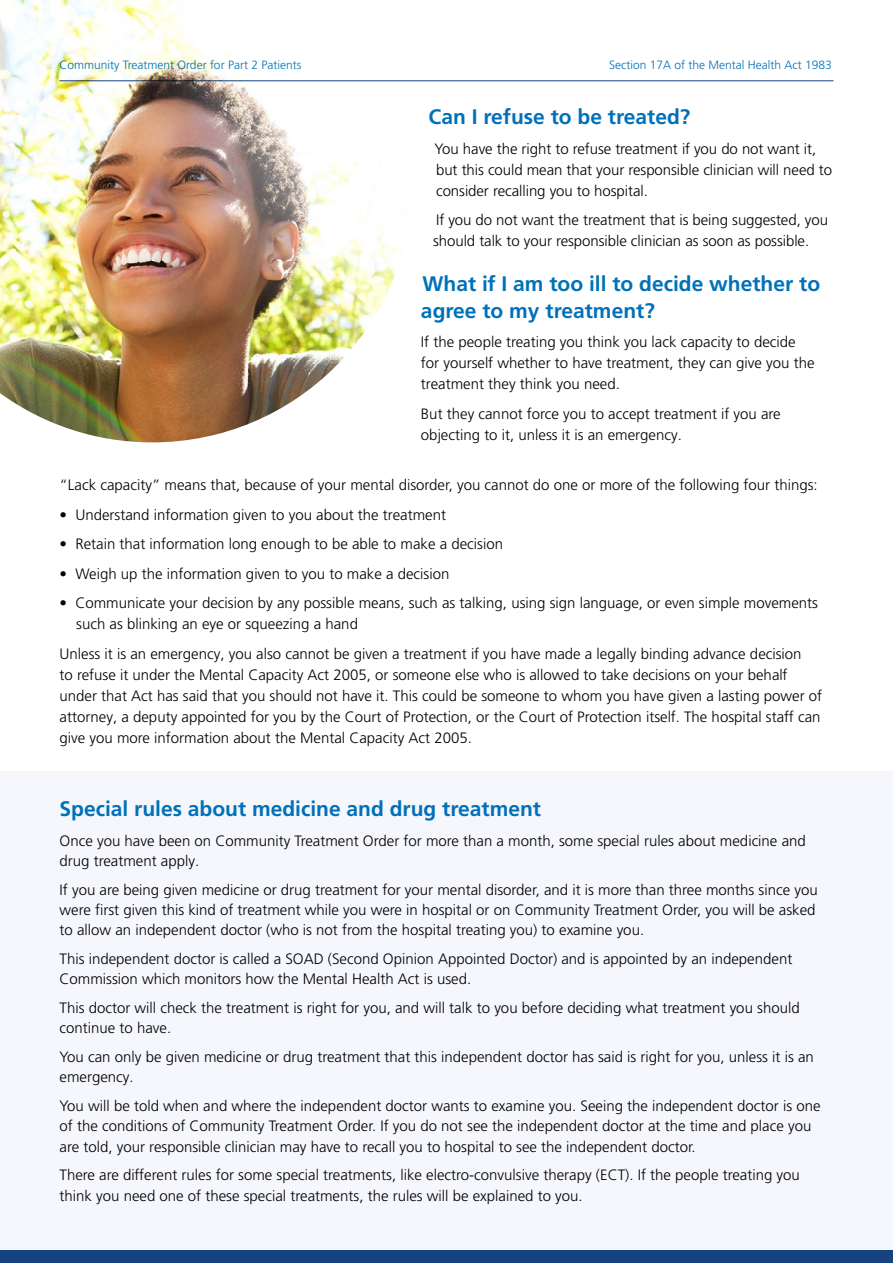
<style>
.page{position:relative;width:893px;height:1263px;background:#fff}
.page>*{position:absolute;margin:0;border:0;box-sizing:border-box;transform-origin:0 0}
.t1{font:700 21px/27px "Frutiger LT Pro";color:#0071b9}
.t2{font:300 15px/21px "Frutiger LT Pro";color:#000}
.t3{font:300 12px "Frutiger LT Pro";color:#0071b9}
</style>
<div class="page">
<div style="left:0;top:772px;width:893px;height:491px;background:#f6f7fc"></div>
<div style="left:0;top:1250px;width:893px;height:13px;background:#174281"></div>
<hr style="left:60px;top:80px;width:773px;height:1px;background:#174281">
<img style="left:0;top:0;width:412px;height:442px">
<p class="t3" style="left:60px;top:57px;width:243px">Community Treatment Order for Part 2 Patients</p>
<p class="t3" style="left:609px;top:57px;width:224px">Section 17A of the Mental Health Act 1983</p>
<h1 class="t1" style="left:429px;top:103px;width:263px">Can I refuse to be treated?</h1>
<p class="t2" style="left:435px;top:138px;width:399px">You have the right to refuse treatment if you do not want it, but this could mean that your responsible clinician will need to consider recalling you to hospital.</p>
<p class="t2" style="left:433px;top:210px;width:397px">If you do not want the treatment that is being suggested, you should talk to your responsible clinician as soon as possible.</p>
<h1 class="t1" style="left:421px;top:270px;width:401px">What if I am too ill to decide whether to agree to my treatment?</h1>
<p class="t2" style="left:421px;top:332px;width:395px">If the people treating you think you lack capacity to decide for yourself whether to have treatment, they can give you the treatment they think you need.</p>
<p class="t2" style="left:421px;top:403px;width:361px">But they cannot force you to accept treatment if you are objecting to it, unless it is an emergency.</p>
<p class="t2" style="left:60px;top:475px;width:760px">“Lack capacity” means that, because of your mental disorder, you cannot do one or more of the following four things:</p>
<p class="t2" style="left:60px;top:504px;width:388px">• Understand information given to you about the treatment</p>
<p class="t2" style="left:60px;top:534px;width:445px">• Retain that information long enough to be able to make a decision</p>
<p class="t2" style="left:60px;top:563px;width:391px">• Weigh up the information given to you to make a decision</p>
<p class="t2" style="left:76px;top:593px;width:743px;text-indent:-17px">• Communicate your decision by any possible means, such as talking, using sign language, or even simple movements such as blinking an eye or squeezing a hand</p>
<p class="t2" style="left:60px;top:643px;width:764px">Unless it is an emergency, you also cannot be given a treatment if you have made a legally binding advance decision<br>to refuse it under the Mental Capacity Act 2005, or someone else who is allowed to take decisions on your behalf under that Act has said that you should not have it. This could be someone to whom you have given a lasting power of attorney, a deputy appointed for you by the Court of Protection, or the Court of Protection itself. The hospital staff can give you more information about the Mental Capacity Act 2005.</p>
<h1 class="t1" style="left:60px;top:795px;width:483px">Special rules about medicine and drug treatment</h1>
<p class="t2" style="left:60px;top:831px;width:748px;line-height:20.2px">Once you have been on Community Treatment Order for more than a month, some special rules about medicine and drug treatment apply.</p>
<p class="t2" style="left:60px;top:880px;width:760px;line-height:20.2px">If you are being given medicine or drug treatment for your mental disorder, and it is more than three months since you were first given this kind of treatment while you were in hospital or on Community Treatment Order, you will be asked to allow an independent doctor (who is not from the hospital treating you) to examine you.</p>
<p class="t2" style="left:60px;top:949px;width:734px;line-height:20.2px">This independent doctor is called a SOAD (Second Opinion Appointed Doctor) and is appointed by an independent<br>Commission which monitors how the Mental Health Act is used.</p>
<p class="t2" style="left:60px;top:998px;width:742px;line-height:20.2px">This doctor will check the treatment is right for you, and will talk to you before deciding what treatment you should continue to have.</p>
<p class="t2" style="left:60px;top:1047px;width:756px;line-height:20.2px">You can only be given medicine or drug treatment that this independent doctor has said is right for you, unless it is an emergency.</p>
<p class="t2" style="left:60px;top:1096px;width:763px;line-height:20.2px">You will be told when and where the independent doctor wants to examine you. Seeing the independent doctor is one of the conditions of Community Treatment Order. If you do not see the independent doctor at the time and place you are told, your responsible clinician may have to recall you to hospital to see the independent doctor.</p>
<p class="t2" style="left:60px;top:1165px;width:742px">There are different rules for some special treatments, like electro-convulsive therapy (ECT). If the people treating you think you need one of these special treatments, the rules will be explained to you.</p>
</div>
